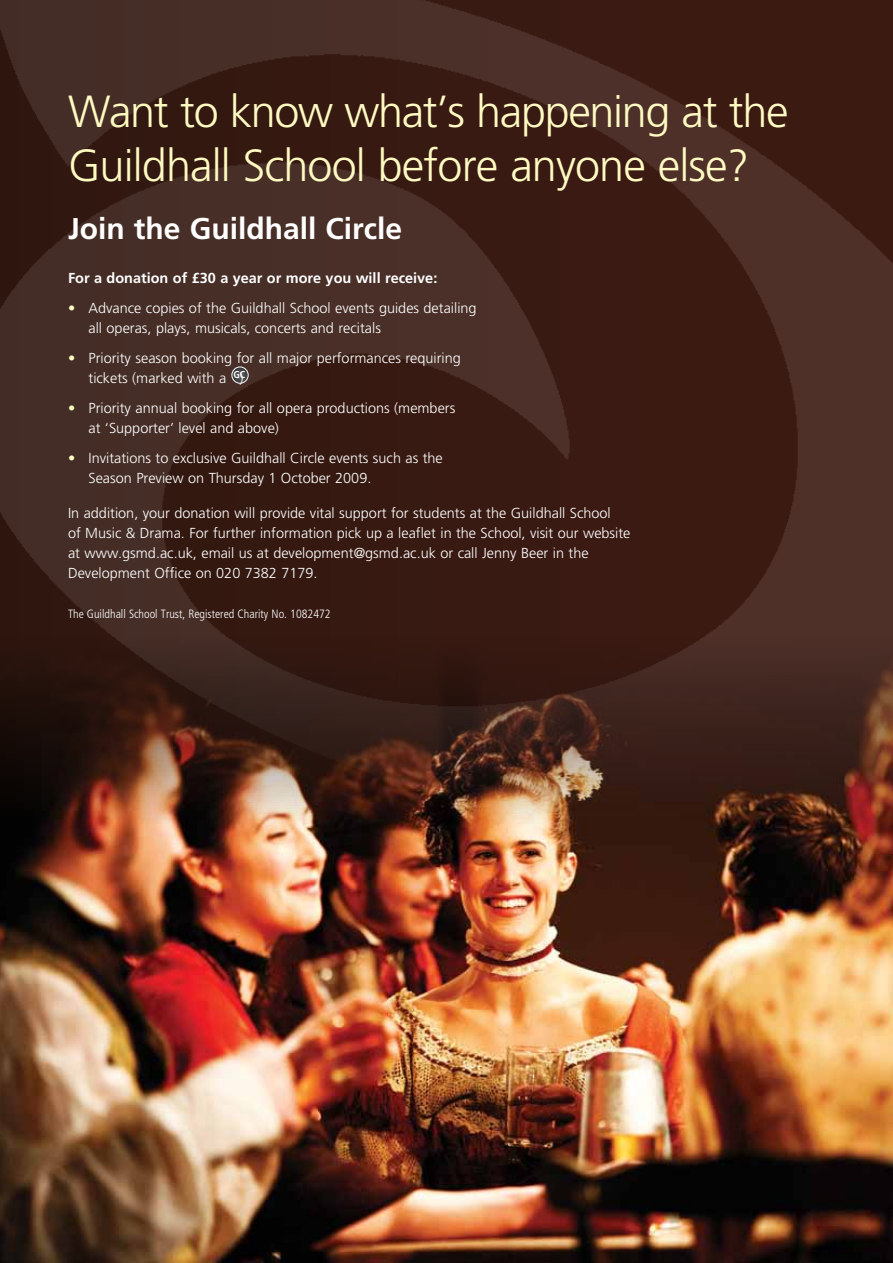
<style>
.page{position:relative;width:893px;height:1263px;background:#fff}
.page>*{position:absolute;margin:0;border:0;box-sizing:border-box;transform-origin:0 0}
.t1{font:300 45px/54px "Frutiger CE";letter-spacing:-.02em;color:#fffac2}
.t2{font:700 30px "Frutiger";color:#fff}
.t3{font:300 14.4px/20px "Frutiger";color:#fff}
.t4{font:700 14.4px "Frutiger";color:#fff}
.t5{font:300 condensed 12px "Frutiger";color:#fff}
.t6{font:700 condensed 10.05px "Frutiger";color:#fff}
.s1{color:#fffac2}
</style>
<div class="page">
<img style="left:0;top:0;width:893px;height:631px">
<img style="left:0;top:631px;width:893px;height:632px">
<svg style="left:232px;top:367px;width:16px;height:16px"></svg>
<div style="left:232px;top:367px;width:16px;height:16px;border:1px solid #fff;border-radius:50%"></div>
<h1 class="t1" style="left:68px;top:84px;width:722px">Want to know what’s happening at the<br>Guildhall School before anyone else?</h1>
<h2 class="t2" style="left:68px;top:211px;width:336px">Join the Guildhall Circle</h2>
<p class="t4" style="left:68px;top:269px;width:371px">For a donation of £30 a year or more you will receive:</p>
<p class="t3" style="left:89px;top:298px;width:390px;text-indent:-20px"><span class="s1">•</span> Advance copies of the Guildhall School events guides detailing all operas, plays, musicals, concerts and recitals</p>
<p class="t3" style="left:89px;top:348px;width:374px;text-indent:-20px"><span class="s1">•</span> Priority season booking for all major performances requiring tickets (marked with a )</p>
<p class="t3" style="left:89px;top:398px;width:368px;text-indent:-20px"><span class="s1">•</span> Priority annual booking for all opera productions (members at ‘Supporter’ level and above)</p>
<p class="t3" style="left:89px;top:448px;width:356px;text-indent:-20px"><span class="s1">•</span> Invitations to exclusive Guildhall Circle events such as the<br>Season Preview on Thursday 1 October 2009.</p>
<p class="t3" style="left:68px;top:503px;width:564px">In addition, your donation will provide vital support for students at the Guildhall School<br>of Music &amp; Drama. For further information pick up a leaflet in the School, visit our website at www.gsmd.ac.uk, email us at development@gsmd.ac.uk or call Jenny Beer in the Development Office on 020 7382 7179.</p>
<p class="t5" style="left:68px;top:607px;width:264px">The Guildhall School Trust, Registered Charity No. 1082472</p>
<p class="t6" style="left:233px;top:369px;width:14px">GC</p>
</div>
